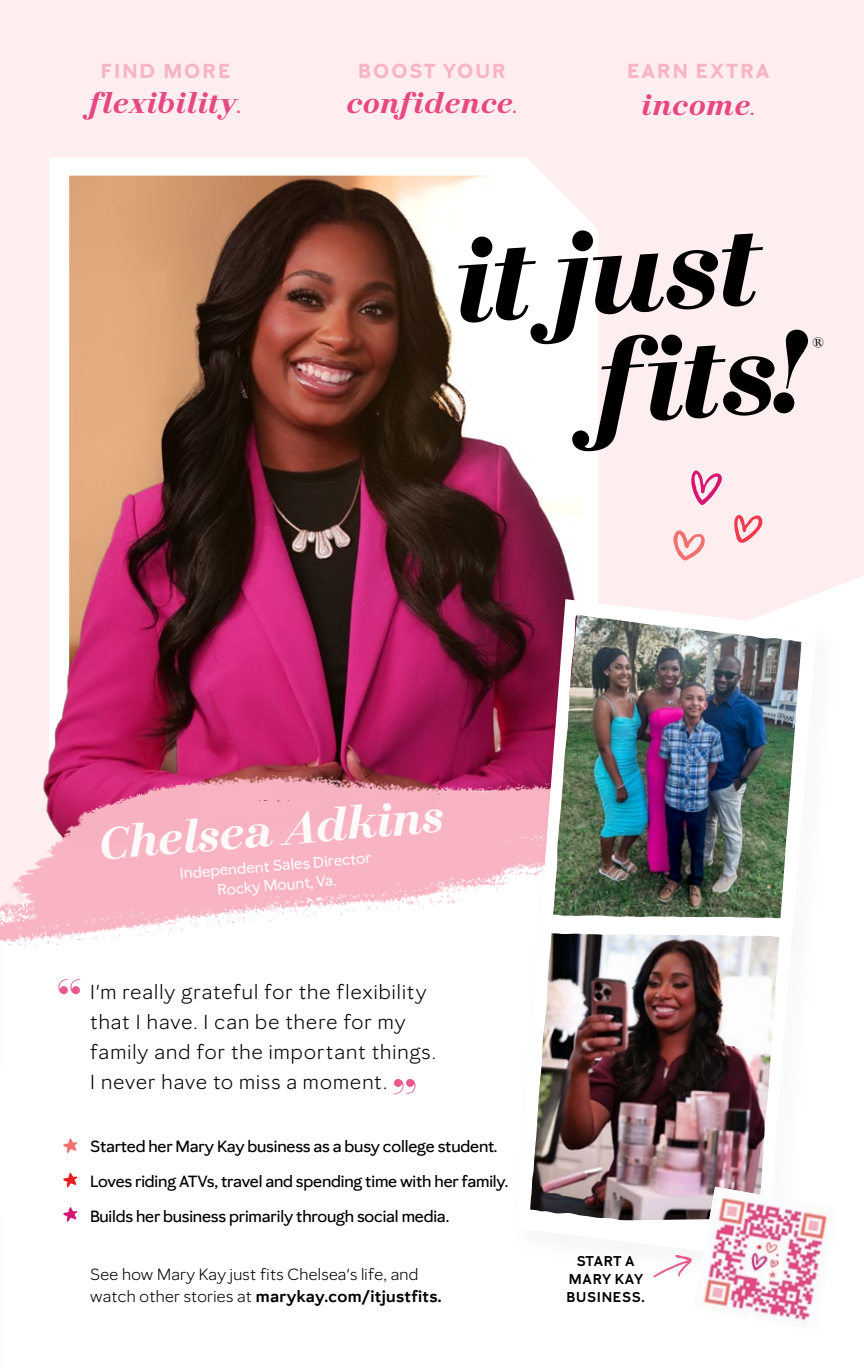
<style>
.page{position:relative;width:864px;height:1368px;background:#fff}
.page>*{position:absolute;margin:0;border:0;box-sizing:border-box;transform-origin:0 0}
.t1{font:italic 700 113.2px/108.6px "Mary Kay Serif 020";color:#000}
.t2{font:italic 700 44.6px "Mary Kay Serif 010";color:#fef9fa}
.t3{font:italic 700 28px "Mary Kay Serif 000";letter-spacing:.04em;color:#e74783}
.t4{font:20px/30px "Mary Kay Sans";letter-spacing:.055em;color:#000}
.t5{font:700 20px "Mary Kay Sans";letter-spacing:.1em;color:#f8b4c3}
.t6{font:500 16px/34.6px "Mary Kay Sans";letter-spacing:-.01em;color:#000}
.t7{font:16px/22px "Mary Kay Sans";letter-spacing:.02em;color:#000}
.t8{font:500 15.2px/19.6px "Mary Kay Sans";color:#fef9fa;text-align:center}
.t9{font:600 14px/18px "Mary Kay Sans";letter-spacing:.05em;color:#000;text-align:center}
.s1{font-size:14px}
.s2{font-weight:600}
</style>
<div class="page">
<div style="left:0;top:0;width:864px;height:593px;background:#feeef0"></div>
<svg style="left:439px;top:157px;width:159px;height:436px"></svg>
<img style="left:439px;top:176px;width:143px;height:594px">
<svg style="left:673px;top:530px;width:32px;height:31px"></svg>
<svg style="left:690px;top:467px;width:32px;height:38px"></svg>
<svg style="left:733px;top:513px;width:29px;height:31px"></svg>
<img style="left:0;top:151px;width:439px;height:619px">
<img style="left:0;top:770px;width:505px;height:177px">
<div style="left:505px;top:593px;width:340px;height:698px;background:#000;opacity:.05"></div>
<img style="left:515px;top:599px;width:301px;height:660px">
<svg style="left:653px;top:1187px;width:40px;height:104px"></svg>
<img style="left:693px;top:1187px;width:146px;height:135px">
<svg style="left:63px;top:1138px;width:14px;height:15px"></svg>
<svg style="left:63px;top:1173px;width:14px;height:14px"></svg>
<svg style="left:63px;top:1207px;width:14px;height:15px"></svg>
<svg style="left:58px;top:979px;width:22px;height:15px"></svg>
<svg style="left:394px;top:1079px;width:22px;height:15px"></svg>
<svg style="left:813px;top:337px;width:11px;height:11px"></svg>
<p class="t5" style="left:101px;top:59px;width:131px">FIND MORE</p>
<p class="t5" style="left:358px;top:59px;width:149px">BOOST YOUR</p>
<p class="t5" style="left:627px;top:59px;width:144px">EARN EXTRA</p>
<p class="t3" style="left:90px;top:84px;width:153px">flexibility<span class="s1">.</span></p>
<p class="t3" style="left:347px;top:84px;width:172px">confidence<span class="s1">.</span></p>
<p class="t3" style="left:642px;top:86px;width:114px">income<span class="s1">.</span></p>
<p class="t1" style="left:589px;top:218px;width:209px;text-indent:-137px;rotate:-3deg">it just fits!</p>
<p class="t2" style="left:97px;top:816px;width:346px;rotate:-5deg">Chelsea Adkins</p>
<p class="t8" style="left:179px;top:864px;width:194px;rotate:-5deg">Independent Sales Director<br>Rocky Mount, Va.</p>
<p class="t4" style="left:90px;top:977px;width:347px">I'm really grateful for the flexibility that I have. I can be there for my family and for the important things.<br>I never have to miss a moment.</p>
<p class="t6" style="left:90px;top:1129px;width:420px">Started her Mary Kay business as a busy college student.<br>Loves riding ATVs, travel and spending time with her family.<br>Builds her business primarily through social media.</p>
<p class="t7" style="left:90px;top:1264px;width:353px">See how Mary Kay just fits Chelsea's life, and watch other stories at <span class="s2">marykay.com/itjustfits.</span></p>
<p class="t9" style="left:567px;top:1252px;width:80px">START A<br>MARY KAY<br>BUSINESS.</p>
</div>
